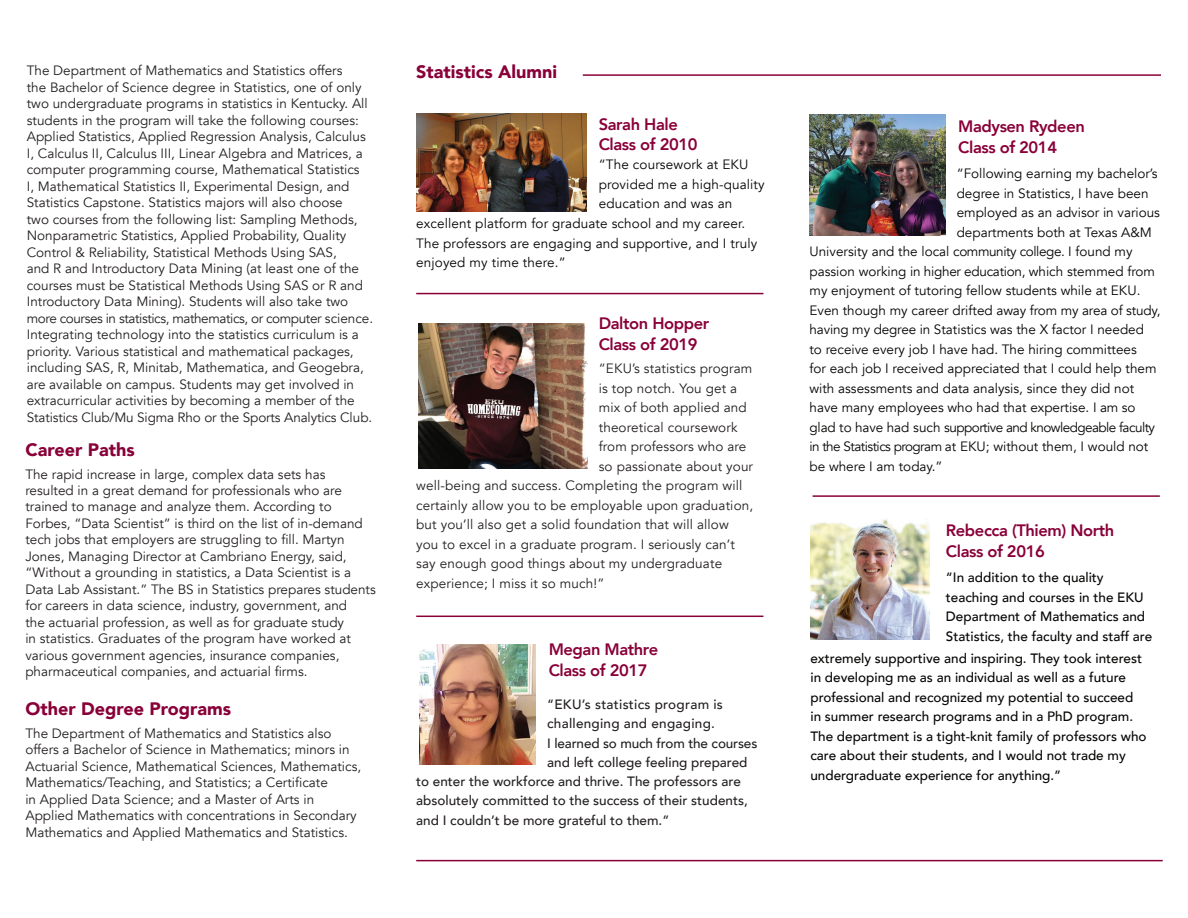
<style>
.page{position:relative;width:1188px;height:918px;background:#fff}
.page>*{position:absolute;margin:0;border:0;box-sizing:border-box;transform-origin:0 0}
.t1{font:900 18px "Avenir";color:#890039}
.t2{font:800 16.5px/21px "Avenir";letter-spacing:-.025em;color:#890039}
.t3{font:13.5px/16.5px "Avenir";color:#231f20}
.t4{font:13.5px/19.5px "Avenir";color:#040503}
.t5{font:500 13.5px/19.5px "Avenir";color:#040503}
.t6{font:500 13.5px/19.5px "Avenir";color:#231f20}
.t7{font:13.5px "Avenir";letter-spacing:-.02em;color:#040503}
</style>
<div class="page">
<hr style="left:813px;top:495px;width:347px;height:2px;background:#890039">
<hr style="left:416px;top:616px;width:347px;height:1px;background:#890039">
<hr style="left:416px;top:293px;width:347px;height:1px;background:#890039">
<hr style="left:416px;top:860px;width:747px;height:1px;background:#890039">
<hr style="left:583px;top:74px;width:578px;height:2px;background:#890039">
<img style="left:416px;top:114px;width:170px;height:97px">
<img style="left:419px;top:323px;width:168px;height:146px">
<img style="left:419px;top:644px;width:116px;height:120px">
<img style="left:810px;top:114px;width:136px;height:121px">
<img style="left:810px;top:519px;width:119px;height:121px">
<p class="t3" style="left:27px;top:63px;width:317px">The Department of Mathematics and Statistics offers</p>
<p class="t3" style="left:27px;top:79px;width:342px">the Bachelor of Science degree in Statistics, one of only two undergraduate programs in statistics in Kentucky. All students in the program will take the following courses:</p>
<p class="t3" style="left:27px;top:129px;width:340px">Applied Statistics, Applied Regression Analysis, Calculus I, Calculus II, Calculus III, Linear Algebra and Matrices, a computer programming course, Mathematical Statistics I, Mathematical Statistics II, Experimental Design, and Statistics Capstone. Statistics majors will also choose two courses from the following list: Sampling Methods,</p>
<p class="t3" style="left:27px;top:228px;width:321px">Nonparametric Statistics, Applied Probability, Quality</p>
<p class="t3" style="left:27px;top:244px;width:338px">Control &amp; Reliability, Statistical Methods Using SAS,<br>and R and Introductory Data Mining (at least one of the courses must be Statistical Methods Using SAS or R and Introductory Data Mining). Students will also take two</p>
<p class="t3" style="left:27px;top:310px;width:348px">more courses in statistics, mathematics, or computer science.<br>Integrating technology into the statistics curriculum is a priority. Various statistical and mathematical packages,</p>
<p class="t3" style="left:27px;top:360px;width:339px">including SAS, R, Minitab, Mathematica, and Geogebra,</p>
<p class="t3" style="left:27px;top:376px;width:329px">are available on campus. Students may get involved in extracurricular activities by becoming a member of the</p>
<p class="t3" style="left:27px;top:409px;width:347px">Statistics Club/Mu Sigma Rho or the Sports Analytics Club.</p>
<h4 class="t1" style="left:25px;top:434px;width:111px">Career Paths</h4>
<p class="t3" style="left:25px;top:466px;width:339px">The rapid increase in large, complex data sets has resulted in a great demand for professionals who are trained to manage and analyze them. According to Forbes, “Data Scientist” is third on the list of in-demand</p>
<p class="t3" style="left:25px;top:532px;width:323px">tech jobs that employers are struggling to fill. Martyn<br>Jones, Managing Director at Cambriano Energy, said,</p>
<p class="t3" style="left:25px;top:565px;width:352px">“Without a grounding in statistics, a Data Scientist is a Data Lab Assistant.” The BS in Statistics prepares students for careers in data science, industry, government, and<br>the actuarial profession, as well as for graduate study<br>in statistics. Graduates of the program have worked at various government agencies, insurance companies,</p>
<p class="t3" style="left:25px;top:664px;width:284px">pharmaceutical companies, and actuarial firms.</p>
<h4 class="t1" style="left:25px;top:693px;width:207px">Other Degree Programs</h4>
<p class="t3" style="left:25px;top:725px;width:337px">The Department of Mathematics and Statistics also offers a Bachelor of Science in Mathematics; minors in Actuarial Science, Mathematical Sciences, Mathematics, Mathematics/Teaching, and Statistics; a Certificate<br>in Applied Data Science; and a Master of Arts in Applied Mathematics with concentrations in Secondary Mathematics and Applied Mathematics and Statistics.</p>
<h4 class="t1" style="left:416px;top:56px;width:143px">Statistics Alumni</h4>
<p class="t2" style="left:599px;top:115px;width:100px;line-height:19.5px">Sarah Hale<br>Class of 2010</p>
<p class="t4" style="left:599px;top:155px;width:151px">“The coursework at EKU</p>
<p class="t4" style="left:599px;top:174px;width:167px">provided me a high-quality education and was an</p>
<p class="t4" style="left:416px;top:214px;width:343px">excellent platform for graduate school and my career.<br>The professors are engaging and supportive, and I truly enjoyed my time there.”</p>
<p class="t2" style="left:599px;top:313px;width:112px">Dalton Hopper<br>Class of 2019</p>
<p class="t3" style="left:599px;top:361px;width:155px">“EKU’s statistics program</p>
<p class="t3" style="left:599px;top:379px;width:156px;line-height:19.5px">is top notch. You get a mix of both applied and theoretical coursework from professors who are so passionate about your</p>
<p class="t3" style="left:416px;top:477px;width:328px">well-being and success. Completing the program will</p>
<p class="t3" style="left:416px;top:497px;width:339px">certainly allow you to be employable upon graduation,</p>
<p class="t3" style="left:416px;top:515px;width:320px;line-height:19.5px">but you’ll also get a solid foundation that will allow you to excel in a graduate program. I seriously can’t</p>
<p class="t3" style="left:416px;top:554px;width:307px;line-height:19.5px">say enough good things about my undergraduate experience; I miss it so much!”</p>
<p class="t2" style="left:549px;top:638px;width:111px">Megan Mathre<br>Class of 2017</p>
<p class="t6" style="left:547px;top:694px;width:212px">“EKU’s statistics program is challenging and engaging.<br>I learned so much from the courses and left college feeling prepared</p>
<p class="t6" style="left:416px;top:771px;width:333px">to enter the workforce and thrive. The professors are absolutely committed to the success of their students, and I couldn’t be more grateful to them.”</p>
<p class="t2" style="left:958px;top:116px;width:128px">Madysen Rydeen<br>Class of 2014</p>
<p class="t4" style="left:957px;top:164px;width:203px">“Following earning my bachelor’s</p>
<p class="t4" style="left:957px;top:183px;width:205px">degree in Statistics, I have been employed as an advisor in various</p>
<p class="t4" style="left:957px;top:222px;width:197px">departments both at Texas A&amp;M</p>
<p class="t4" style="left:810px;top:242px;width:325px">University and the local community college. I found my</p>
<p class="t4" style="left:810px;top:261px;width:347px">passion working in higher education, which stemmed from</p>
<p class="t4" style="left:810px;top:281px;width:353px">my enjoyment of tutoring fellow students while at EKU.<br>Even though my career drifted away from my area of study,</p>
<p class="t4" style="left:810px;top:320px;width:349px">having my degree in Statistics was the X factor I needed to receive every job I have had. The hiring committees for each job I received appreciated that I could help them with assessments and data analysis, since they did not have many employees who had that expertise. I am so glad to have had such supportive and knowledgeable faculty</p>
<p class="t7" style="left:810px;top:438px;width:340px">in the Statistics program at EKU; without them, I would not</p>
<p class="t4" style="left:810px;top:456px;width:135px">be where I am today.”</p>
<p class="t2" style="left:946px;top:520px;width:170px">Rebecca (Thiem) North<br>Class of 2016</p>
<p class="t5" style="left:946px;top:567px;width:208px">“In addition to the quality teaching and courses in the EKU<br>Department of Mathematics and<br>Statistics, the faculty and staff are</p>
<p class="t5" style="left:810px;top:648px;width:338px">extremely supportive and inspiring. They took interest in developing me as an individual as well as a future professional and recognized my potential to succeed in summer research programs and in a PhD program.<br>The department is a tight-knit family of professors who care about their students, and I would not trade my undergraduate experience for anything.”</p>
</div>
